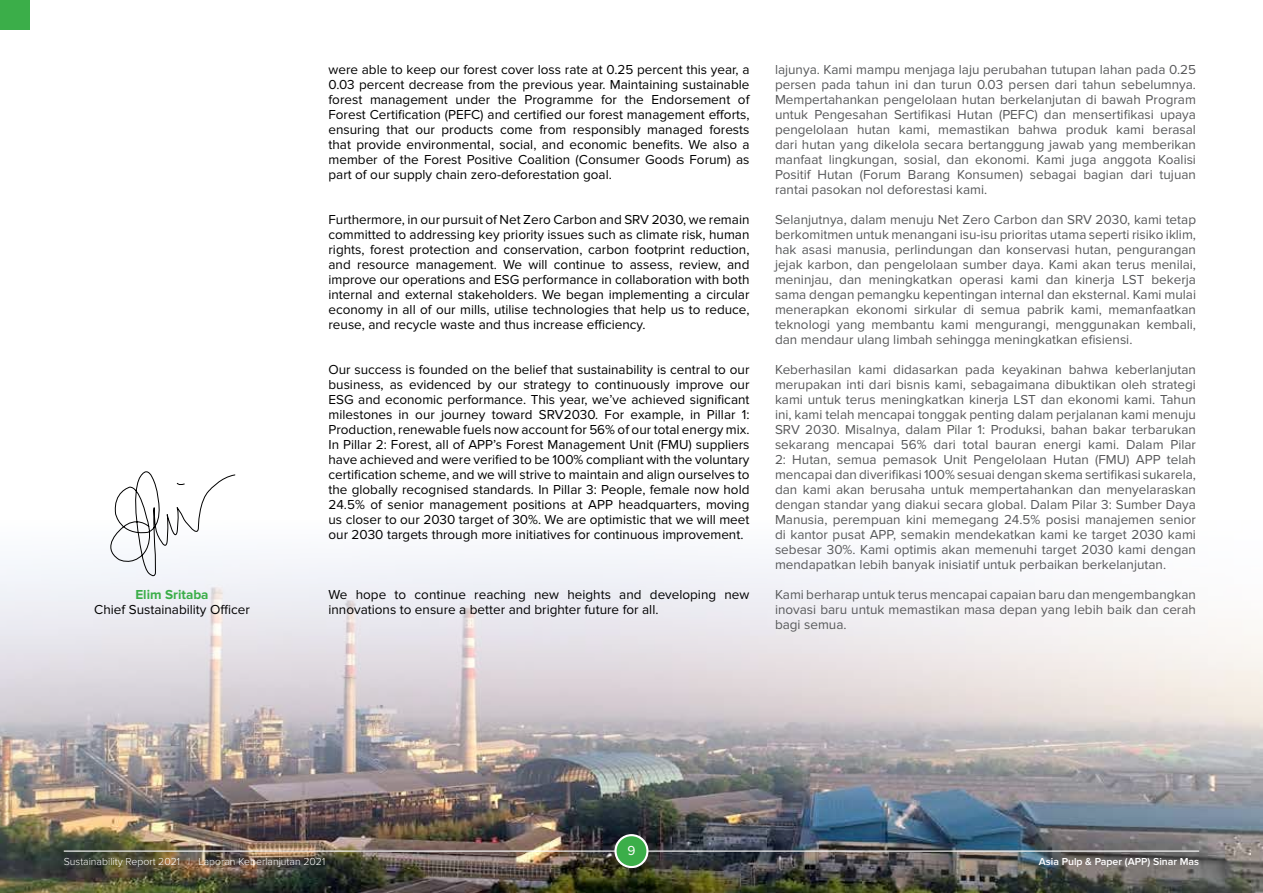
<style>
.page{position:relative;width:1263px;height:893px;background:#fff}
.page>*{position:absolute;margin:0;border:0;box-sizing:border-box;transform-origin:0 0}
.t1{font:13.5px/15px "Proxima Nova";color:#58595b;text-align:justify}
.t2{font:13.5px/15px "Proxima Nova";color:#000;text-align:justify}
.t3{font:700 13.5px "Proxima Nova";color:#3bae49}
.t4{font:13.5px "Proxima Nova";color:#fff}
.t5{font:300 10.5px "Proxima Nova";color:#fff}
.t6{font:600 10.5px "Proxima Nova";color:#fff}
</style>
<div class="page">
<img style="left:0;top:474px;width:1263px;height:419px">
<svg style="left:110px;top:471px;width:125px;height:105px"></svg>
<hr style="left:64px;top:850px;width:1135px;height:2px;background:#fff">
<svg style="left:614px;top:834px;width:34px;height:34px"></svg>
<div style="left:617px;top:836px;width:29px;height:30px;background:#3bae49;border-radius:50%"></div>
<div style="left:0;top:0;width:30px;height:30px;background:#3bae49"></div>
<p class="t3" style="left:135px;top:587px;width:75px">Elim Sritaba</p>
<p class="t2" style="left:94px;top:603px;width:157px">Chief Sustainability Officer</p>
<p class="t2" style="left:328px;top:63px;width:422px">were able to keep our forest cover loss rate at 0.25 percent this year, a 0.03 percent decrease from the previous year. Maintaining sustainable forest management under the Programme for the Endorsement of Forest Certification (PEFC) and certified our forest management efforts, ensuring that our products come from responsibly managed forests that provide environmental, social, and economic benefits. We also a member of the Forest Positive Coalition (Consumer Goods Forum) as part of our supply chain zero-deforestation goal.</p>
<p class="t2" style="left:328px;top:213px;width:423px">Furthermore, in our pursuit of Net Zero Carbon and SRV 2030, we remain committed to addressing key priority issues such as climate risk, human rights, forest protection and conservation, carbon footprint reduction, and resource management. We will continue to assess, review, and improve our operations and ESG performance in collaboration with both internal and external stakeholders. We began implementing a circular economy in all of our mills, utilise technologies that help us to reduce, reuse, and recycle waste and thus increase efficiency.</p>
<p class="t2" style="left:328px;top:363px;width:422px">Our success is founded on the belief that sustainability is central to our business, as evidenced by our strategy to continuously improve our ESG and economic performance. This year, we’ve achieved significant milestones in our journey toward SRV2030. For example, in Pillar 1:<br>Production, renewable fuels now account for 56% of our total energy mix.<br>In Pillar 2: Forest, all of APP’s Forest Management Unit (FMU) suppliers have achieved and were verified to be 100% compliant with the voluntary certification scheme, and we will strive to maintain and align ourselves to the globally recognised standards. In Pillar 3: People, female now hold 24.5% of senior management positions at APP headquarters, moving us closer to our 2030 target of 30%. We are optimistic that we will meet our 2030 targets through more initiatives for continuous improvement.</p>
<p class="t2" style="left:328px;top:588px;width:422px">We hope to continue reaching new heights and developing new innovations to ensure a better and brighter future for all.</p>
<p class="t1" style="left:775px;top:63px;width:422px">lajunya. Kami mampu menjaga laju perubahan tutupan lahan pada 0.25 persen pada tahun ini dan turun 0.03 persen dari tahun sebelumnya.<br>Mempertahankan pengelolaan hutan berkelanjutan di bawah Program untuk Pengesahan Sertifikasi Hutan (PEFC) dan mensertifikasi upaya pengelolaan hutan kami, memastikan bahwa produk kami berasal dari hutan yang dikelola secara bertanggung jawab yang memberikan manfaat lingkungan, sosial, dan ekonomi. Kami juga anggota Koalisi Positif Hutan (Forum Barang Konsumen) sebagai bagian dari tujuan rantai pasokan nol deforestasi kami.</p>
<p class="t1" style="left:775px;top:213px;width:422px">Selanjutnya, dalam menuju Net Zero Carbon dan SRV 2030, kami tetap berkomitmen untuk menangani isu-isu prioritas utama seperti risiko iklim, hak asasi manusia, perlindungan dan konservasi hutan, pengurangan jejak karbon, dan pengelolaan sumber daya. Kami akan terus menilai, meninjau, dan meningkatkan operasi kami dan kinerja LST bekerja sama dengan pemangku kepentingan internal dan eksternal. Kami mulai menerapkan ekonomi sirkular di semua pabrik kami, memanfaatkan teknologi yang membantu kami mengurangi, menggunakan kembali, dan mendaur ulang limbah sehingga meningkatkan efisiensi.</p>
<p class="t1" style="left:775px;top:363px;width:422px">Keberhasilan kami didasarkan pada keyakinan bahwa keberlanjutan merupakan inti dari bisnis kami, sebagaimana dibuktikan oleh strategi kami untuk terus meningkatkan kinerja LST dan ekonomi kami. Tahun ini, kami telah mencapai tonggak penting dalam perjalanan kami menuju SRV 2030. Misalnya, dalam Pilar 1: Produksi, bahan bakar terbarukan sekarang mencapai 56% dari total bauran energi kami. Dalam Pilar 2: Hutan, semua pemasok Unit Pengelolaan Hutan (FMU) APP telah mencapai dan diverifikasi 100% sesuai dengan skema sertifikasi sukarela, dan kami akan berusaha untuk mempertahankan dan menyelaraskan dengan standar yang diakui secara global. Dalam Pilar 3: Sumber Daya Manusia, perempuan kini memegang 24.5% posisi manajemen senior di kantor pusat APP, semakin mendekatkan kami ke target 2030 kami sebesar 30%. Kami optimis akan memenuhi target 2030 kami dengan mendapatkan lebih banyak inisiatif untuk perbaikan berkelanjutan.</p>
<p class="t1" style="left:775px;top:588px;width:422px">Kami berharap untuk terus mencapai capaian baru dan mengembangkan inovasi baru untuk memastikan masa depan yang lebih baik dan cerah bagi semua.</p>
<p class="t4" style="left:627px;top:843px;width:9px">9</p>
<p class="t5" style="left:64px;top:855px;width:263px">Sustainability Report 2021 | Laporan Keberlanjutan 2021</p>
<p class="t6" style="left:1039px;top:855px;width:162px">Asia Pulp &amp; Paper (APP) Sinar Mas</p>
</div>
